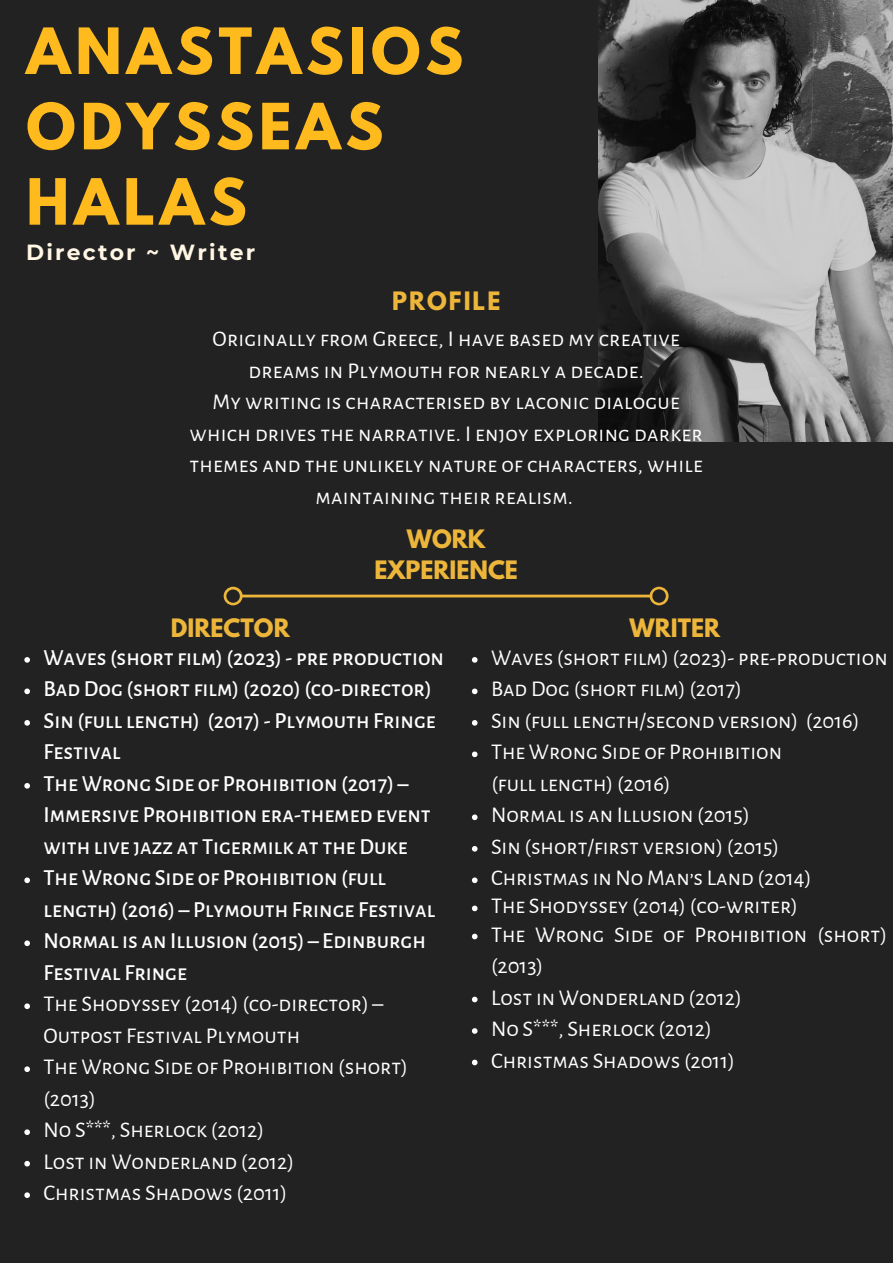
<style>
.page{position:relative;width:893px;height:1264px;background:#fff}
.page>*{position:absolute;margin:0;border:0;box-sizing:border-box;transform-origin:0 0}
.t1{font:700 56.4px/75.3px "League Spartan";letter-spacing:.085em;color:#ffba1e}
.t2{font:22.5px/31.5px "Alegreya Sans SC";color:#fff}
.t3{font:500 22.5px/31.5px "Alegreya Sans SC";color:#fff}
.t4{font:700 22.5px/31px "League Spartan";color:#edb63b;text-align:center}
.t5{font:700 22.5px "League Spartan";letter-spacing:.09em;color:#edb63b}
.t6{font:700 21.9px "Montserrat";letter-spacing:.1em;color:#fff6e4}
</style>
<div class="page">
<div style="left:0;top:0;width:892px;height:1262px;background:#222"></div>
<svg style="left:224px;top:586px;width:444px;height:19px"></svg>
<img style="left:598px;top:0;width:294px;height:441px">
<svg style="left:472px;top:657px;width:5px;height:5px"></svg>
<svg style="left:472px;top:688px;width:5px;height:6px"></svg>
<svg style="left:472px;top:720px;width:5px;height:5px"></svg>
<svg style="left:472px;top:751px;width:5px;height:6px"></svg>
<svg style="left:472px;top:814px;width:5px;height:6px"></svg>
<svg style="left:472px;top:846px;width:5px;height:5px"></svg>
<svg style="left:472px;top:877px;width:5px;height:6px"></svg>
<svg style="left:472px;top:905px;width:5px;height:6px"></svg>
<svg style="left:472px;top:933px;width:5px;height:6px"></svg>
<svg style="left:472px;top:996px;width:5px;height:6px"></svg>
<svg style="left:472px;top:1028px;width:5px;height:5px"></svg>
<svg style="left:472px;top:1059px;width:5px;height:6px"></svg>
<svg style="left:24px;top:657px;width:6px;height:5px"></svg>
<svg style="left:24px;top:688px;width:6px;height:6px"></svg>
<svg style="left:24px;top:720px;width:6px;height:5px"></svg>
<svg style="left:24px;top:783px;width:6px;height:5px"></svg>
<svg style="left:24px;top:877px;width:6px;height:6px"></svg>
<svg style="left:24px;top:940px;width:6px;height:6px"></svg>
<svg style="left:24px;top:1003px;width:6px;height:6px"></svg>
<svg style="left:24px;top:1066px;width:6px;height:6px"></svg>
<svg style="left:24px;top:1129px;width:6px;height:5px"></svg>
<svg style="left:24px;top:1160px;width:6px;height:6px"></svg>
<svg style="left:24px;top:1192px;width:6px;height:5px"></svg>
<h1 class="t1" style="left:26px;top:21px;width:438px">ANASTASIOS<br>ODYSSEAS<br>HALAS</h1>
<p class="t6" style="left:26px;top:239px;width:230px">Director ~ Writer</p>
<p class="t5" style="left:392px;top:289px;width:110px">PROFILE</p>
<p class="t2" style="left:189px;top:324px;width:515px;text-align:center">Originally from Greece, I have based my creative dreams in Plymouth for nearly a decade.<br>My writing is characterised by laconic dialogue which drives the narrative. I enjoy exploring darker themes and the unlikely nature of characters, while maintaining their realism.</p>
<p class="t4" style="left:374px;top:526px;width:145px">WORK<br>EXPERIENCE</p>
<p class="t4" style="left:171px;top:615px;width:120px">DIRECTOR</p>
<p class="t4" style="left:629px;top:615px;width:92px">WRITER</p>
<p class="t2" style="left:491px;top:642px;width:398px">Waves (short film) (2023)- pre-production Bad Dog (short film) (2017)<br>Sin (full length/second version) (2016)<br>The Wrong Side of Prohibition</p>
<p class="t3" style="left:43px;top:642px;width:402px">Waves (short film) (2023) - pre production Bad Dog (short film) (2020) (co-director)<br>Sin (full length) (2017) - Plymouth Fringe Festival<br>The Wrong Side of Prohibition (2017) – Immersive Prohibition era-themed event with live jazz at Tigermilk at the Duke The Wrong Side of Prohibition (full length) (2016) – Plymouth Fringe Festival Normal is an Illusion (2015) – Edinburgh Festival Fringe</p>
<p class="t2" style="left:43px;top:988px;width:366px">The Shodyssey (2014) (co-director) –<br>Outpost Festival Plymouth<br>The Wrong Side of Prohibition (short) (2013)<br>No S***, Sherlock (2012)<br>Lost in Wonderland (2012)<br>Christmas Shadows (2011)</p>
<p class="t2" style="left:491px;top:768px;width:181px">(full length) (2016)</p>
<p class="t2" style="left:491px;top:799px;width:322px">Normal is an Illusion (2015)<br>Sin (short/first version) (2015)<br>Christmas in No Man’s Land (2014)</p>
<p class="t2" style="left:491px;top:892px;width:397px;line-height:28px">The Shodyssey (2014) (co-writer)<br>The Wrong Side of Prohibition (short)</p>
<p class="t2" style="left:491px;top:950px;width:252px">(2013)<br>Lost in Wonderland (2012)<br>No S***, Sherlock (2012)<br>Christmas Shadows (2011)</p>
</div>
